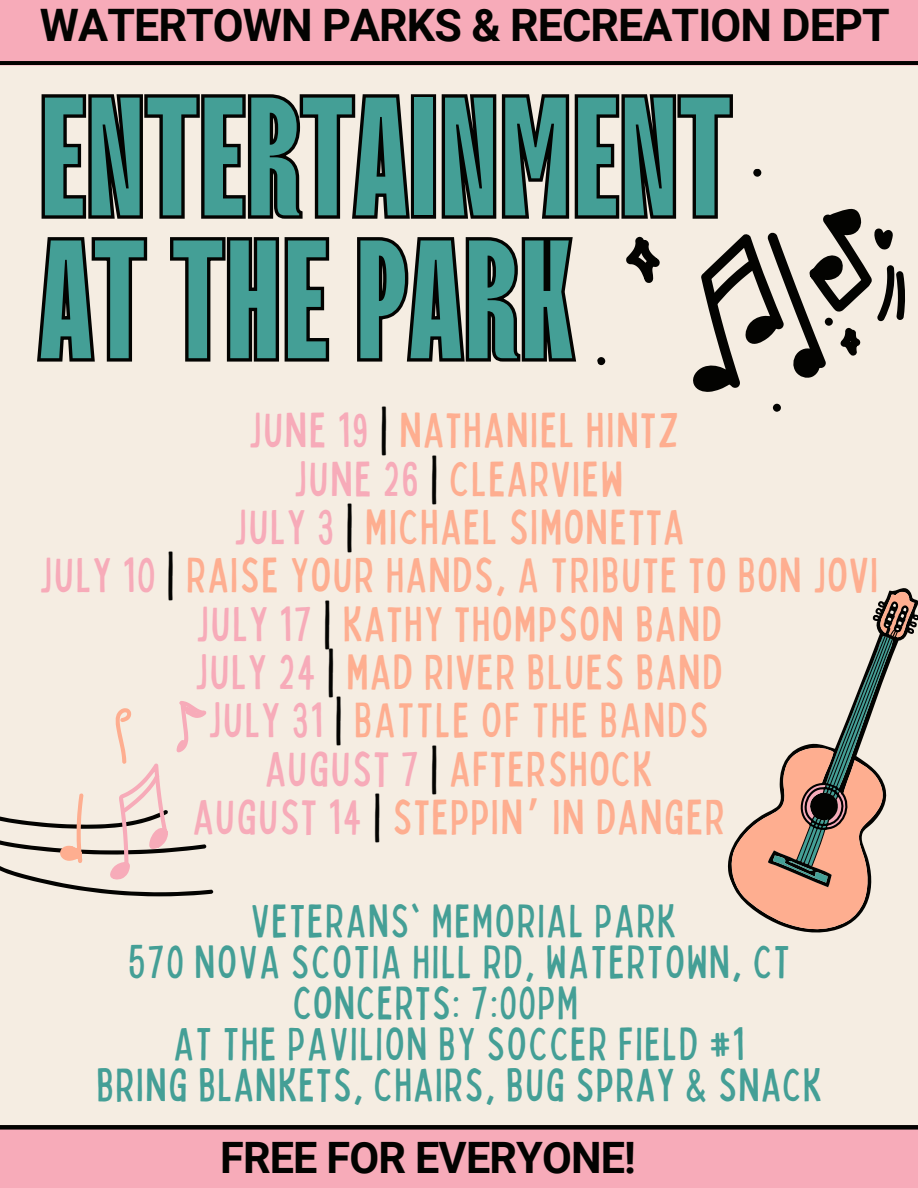
<style>
.page{position:relative;width:918px;height:1188px;background:#f5ede2}
.page>*{position:absolute;margin:0;border:0;box-sizing:border-box;transform-origin:0 0}
.t1{font:700 168.15px/142.8px "TT Trailers";letter-spacing:.015em;color:#449f96}
.t2{font:condensed 49.05px/48.3px "Bobby Jones";letter-spacing:.05em;color:#feae90;text-align:center}
.t3{font:condensed 46.5px "Bobby Jones";letter-spacing:.05em;color:#449f96}
.t4{font:700 44.7px "Roboto";letter-spacing:-.02em;color:#030301}
.t5{font:700 43.2px "Roboto";letter-spacing:-.02em;color:#030301}
.s1{color:#f7abb9}
.s2{color:#030301}
.s3{font-family:"Noto Sans Gurmukhi";font-stretch:normal}
</style>
<div class="page">
<svg style="left:0;top:1125px;width:918px;height:63px;background:#e59eab"></svg>
<svg style="left:41px;top:94px;width:692px;height:125px"></svg>
<svg style="left:37px;top:237px;width:540px;height:125px"></svg>
<div style="left:0;top:0;width:918px;height:65px;background:#f7abb9"></div>
<svg style="left:626px;top:236px;width:34px;height:47px"></svg>
<svg style="left:679px;top:207px;width:226px;height:185px"></svg>
<div style="left:597px;top:357px;width:9px;height:8px;background:#030301;border-radius:50%"></div>
<div style="left:773px;top:403px;width:8px;height:9px;background:#030301;border-radius:50%"></div>
<svg style="left:753px;top:168px;width:9px;height:9px"></svg>
<div style="left:825px;top:317px;width:8px;height:9px;background:#030301;border-radius:50%"></div>
<svg style="left:0;top:701px;width:213px;height:195px"></svg>
<svg style="left:727px;top:813px;width:139px;height:120px;fill:#feae90"></svg>
<svg style="left:765px;top:588px;width:153px;height:317px"></svg>
<h1 class="t4" style="left:40px;top:0;width:851px">WATERTOWN PARKS &amp; RECREATION DEPT</h1>
<h2 class="t1" style="left:40px;top:93px;width:692px">ENTERTAINMENT<br>AT THE PARK</h2>
<p class="t2" style="left:40px;top:404px;width:839px"><span class="s1">JUNE 19</span> <span class="s2">|</span> NATHANIEL HINTZ<br><span class="s1">JUNE 26</span> <span class="s2">|</span> CLEARVIEW<br><span class="s1">JULY 3</span> <span class="s2">|</span> MICHAEL SIMONETTA<br><span class="s1">JULY 10</span> <span class="s2">|</span> RAISE YOUR HANDS, A TRIBUTE TO BON JOVI<br><span class="s1">JULY 17</span> <span class="s2">|</span> KATHY THOMPSON BAND<br><span class="s1">JULY 24</span> <span class="s2">|</span> MAD RIVER BLUES BAND<br><span class="s1">JULY 31</span> <span class="s2">|</span> BATTLE OF THE BANDS<br><span class="s1">AUGUST 7</span> <span class="s2">|</span> AFTERSHOCK<br><span class="s1">AUGUST 14</span> <span class="s2">|</span> STEPPIN<span class="s3">’</span> IN DANGER</p>
<h3 class="t3" style="left:251px;top:891px;width:427px">VETERANS' MEMORIAL PARK</h3>
<h3 class="t3" style="left:128px;top:932px;width:663px">570 NOVA SCOTIA HILL RD, WATERTOWN, CT</h3>
<h3 class="t3" style="left:294px;top:973px;width:285px">CONCERTS: 7:00PM</h3>
<h3 class="t3" style="left:174px;top:1014px;width:572px">AT THE PAVILION BY SOCCER FIELD #1</h3>
<h3 class="t3" style="left:97px;top:1055px;width:726px">BRING BLANKETS, CHAIRS, BUG SPRAY &amp; SNACK</h3>
<h3 class="t5" style="left:220px;top:1133px;width:417px">FREE FOR EVERYONE!</h3>
</div>
